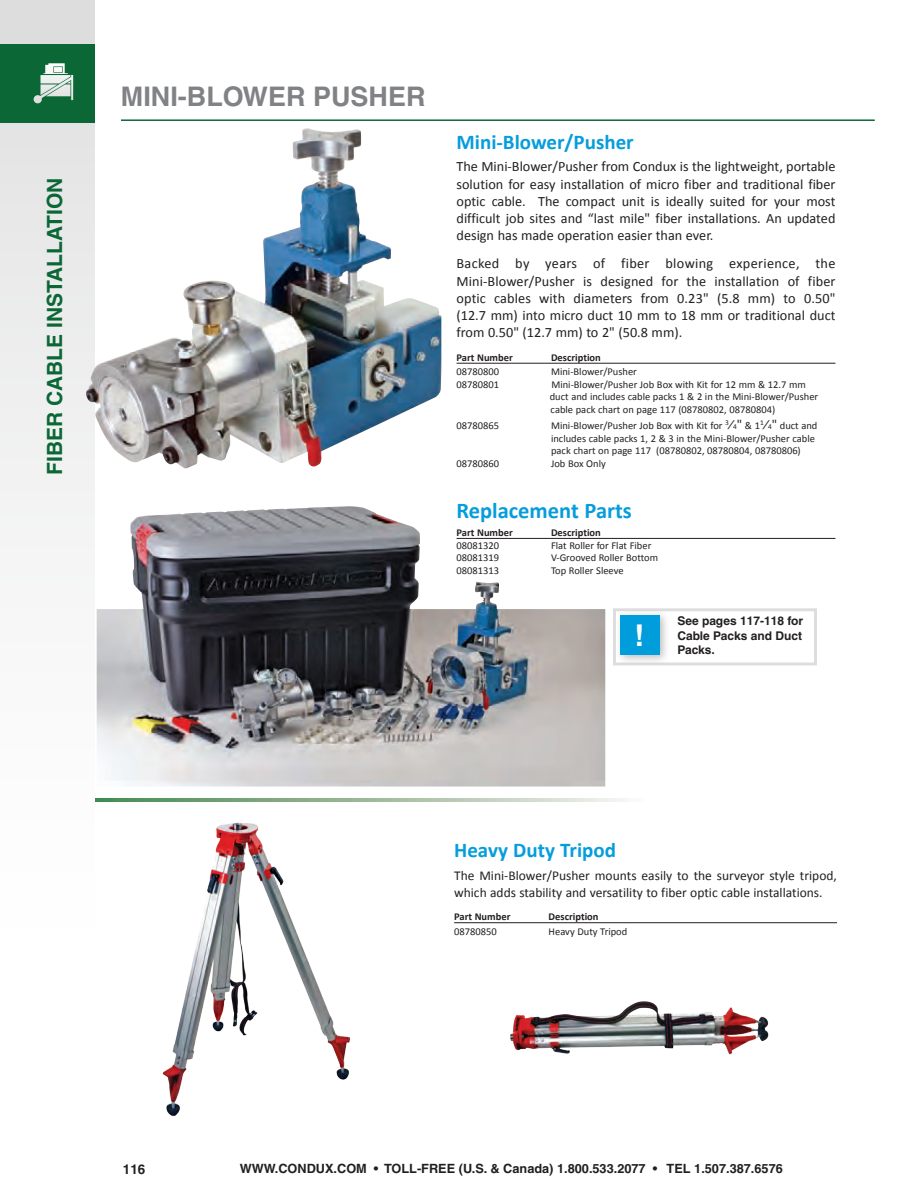
<style>
.page{position:relative;width:918px;height:1188px;background:#fff}
.page>*{position:absolute;margin:0;border:0;box-sizing:border-box;transform-origin:0 0}
.t1{font:700 30px "Helvetica";color:#fff}
.t2{font:700 27px "Helvetica";color:#808285}
.Product_Name-NEW{font:700 22.5px "Calibri";color:#069ddc}
.Product_Name-NEW-2{font:700 21px "Calibri";color:#069ddc}
.t3{font:700 21px "Helvetica";color:#0b6836}
.Body_Copy-NEW{font:14.25px/17.2px "Calibri";color:#231f20;text-align:justify}
.t4{font:13.5px/17.2px "Calibri";color:#231f20}
.t5{font:700 13.5px "Helvetica";color:#231f20}
.t6{font:700 12.75px "Helvetica";color:#231f20}
.t7{font:700 12px/14.4px "Helvetica";color:#231f20;text-align:justify}
.Part___s{font:10.5px/12.6px "Calibri";color:#231f20}
.Underline{font:700 10.5px "Calibri";color:#231f20}
.s1{font-size:13.5px}
.s2{font-size:7.35px}
</style>
<div class="page">
<div style="left:1px;top:1px;width:93px;height:933px;background:linear-gradient(to bottom,#e0e0e1,#fff)"></div>
<div style="left:0;top:44px;width:94px;height:78px;background:#0b6836"></div>
<svg style="left:34px;top:63px;width:39px;height:40px"></svg>
<hr style="left:121px;top:119px;width:754px;height:2px;background:#0b6836">
<hr style="left:457px;top:363px;width:379px;height:1px;background:#231f20">
<hr style="left:457px;top:538px;width:379px;height:1px;background:#231f20">
<img style="left:85px;top:128px;width:356px;height:341px">
<img style="left:97px;top:506px;width:508px;height:281px">
<img style="left:510px;top:1001px;width:259px;height:54px">
<hr style="left:454px;top:922px;width:383px;height:1px;background:#231f20">
<svg style="left:95px;top:798px;width:532px;height:3px"></svg>
<img style="left:162px;top:822px;width:188px;height:294px">
<div style="left:615px;top:609px;width:56px;height:56px;background:#231f20;opacity:.3"></div>
<div style="left:621px;top:615px;width:39px;height:40px;background:#009ddc"></div>
<h3 class="t3" style="left:42px;top:475px;width:299px;rotate:-90deg">FIBER CABLE INSTALLATION</h3>
<p class="t2" style="left:121px;top:80px;width:306px">MINI-BLOWER PUSHER</p>
<p class="Product_Name-NEW-2" style="left:457px;top:128px;width:179px">Mini-Blower/Pusher</p>
<p class="Body_Copy-NEW" style="left:457px;top:158px;width:380px">The Mini-Blower/Pusher from Condux is the lightweight, portable solution for easy installation of micro fiber and traditional fiber optic cable. The compact unit is ideally suited for your most difficult job sites and “last mile" fiber installations. An updated design has made operation easier than ever.</p>
<p class="Body_Copy-NEW" style="left:457px;top:255px;width:381px">Backed by years of fiber blowing experience, the Mini-Blower/Pusher is designed for the installation of fiber optic cables with diameters from 0.23" (5.8 mm) to 0.50" (12.7 mm) into micro duct 10 mm to 18 mm or traditional duct from 0.50" (12.7 mm) to 2" (50.8 mm).</p>
<p class="Underline" style="left:457px;top:351px;width:58px">Part Number</p>
<p class="Underline" style="left:551px;top:351px;width:51px">Description</p>
<p class="Part___s" style="left:457px;top:365px;width:44px">08780800</p>
<p class="Part___s" style="left:551px;top:365px;width:87px">Mini-Blower/Pusher</p>
<p class="Part___s" style="left:457px;top:378px;width:44px">08780801</p>
<p class="Part___s" style="left:550px;top:378px;width:270px">Mini-Blower/Pusher Job Box with Kit for 12 mm &amp; 12.7 mm duct and includes cable packs 1 &amp; 2 in the Mini-Blower/Pusher</p>
<p class="Part___s" style="left:551px;top:403px;width:226px">cable pack chart on page 117 (08780802, 08780804)</p>
<p class="Part___s" style="left:457px;top:419px;width:44px">08780865</p>
<p class="Part___s" style="left:551px;top:419px;width:268px">Mini-Blower/Pusher Job Box with Kit for <sup>3</sup><span class="s1">⁄</span><span class="s2">4</span><span class="s1">"</span> &amp; 1<sup>1</sup><span class="s1">⁄</span><span class="s2">4</span><span class="s1">"</span> duct and includes cable packs 1, 2 &amp; 3 in the Mini-Blower/Pusher cable pack chart on page 117 (08780802, 08780804, 08780806)</p>
<p class="Part___s" style="left:457px;top:457px;width:44px">08780860</p>
<p class="Part___s" style="left:551px;top:457px;width:56px">Job Box Only</p>
<p class="Product_Name-NEW" style="left:457px;top:496px;width:177px">Replacement Parts</p>
<p class="Underline" style="left:457px;top:526px;width:58px">Part Number</p>
<p class="Underline" style="left:551px;top:526px;width:51px">Description</p>
<p class="Part___s" style="left:457px;top:539px;width:44px">08081320</p>
<p class="Part___s" style="left:551px;top:539px;width:102px">Flat Roller for Flat Fiber</p>
<p class="Part___s" style="left:457px;top:551px;width:44px">08081319</p>
<p class="Part___s" style="left:551px;top:551px;width:109px">V-Grooved Roller Bottom</p>
<p class="Part___s" style="left:457px;top:564px;width:44px">08081313</p>
<p class="Part___s" style="left:551px;top:564px;width:74px">Top Roller Sleeve</p>
<p class="t1" style="left:634px;top:617px;width:11px">!</p>
<p class="t7" style="left:677px;top:614px;width:127px">See pages 117-118 for Cable Packs and Duct Packs.</p>
<p class="Product_Name-NEW-2" style="left:454px;top:837px;width:163px">Heavy Duty Tripod</p>
<p class="t4" style="left:454px;top:867px;width:384px">The Mini-Blower/Pusher mounts easily to the surveyor style tripod, which adds stability and versatility to fiber optic cable installations.</p>
<p class="Underline" style="left:454px;top:910px;width:58px">Part Number</p>
<p class="Underline" style="left:549px;top:910px;width:51px">Description</p>
<p class="Part___s" style="left:454px;top:925px;width:44px">08780850</p>
<p class="Part___s" style="left:549px;top:925px;width:80px">Heavy Duty Tripod</p>
<p class="t5" style="left:123px;top:1161px;width:24px">116</p>
<p class="t6" style="left:240px;top:1161px;width:545px">WWW.CONDUX.COM • TOLL-FREE (U.S. &amp; Canada) 1.800.533.2077 • TEL 1.507.387.6576</p>
</div>
